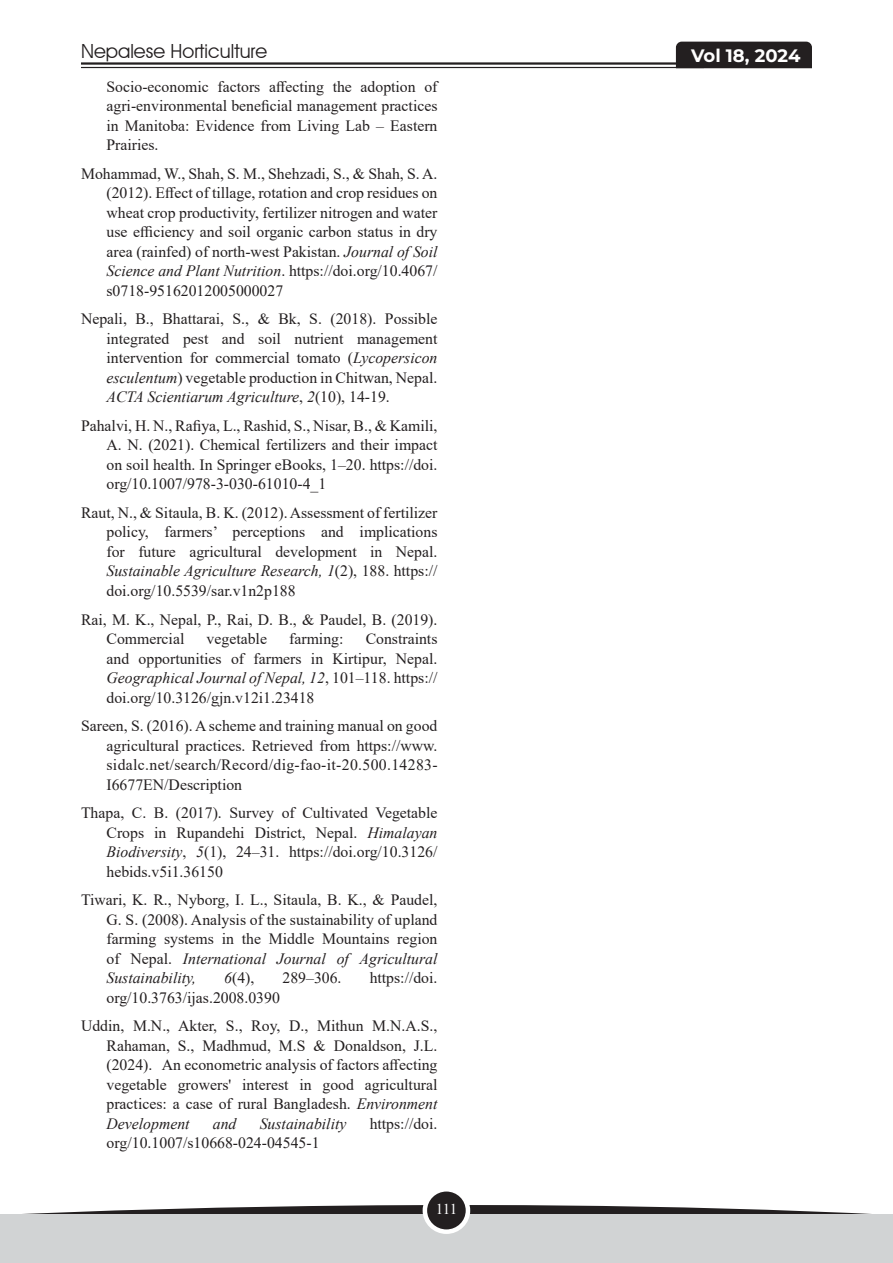
<style>
.page{position:relative;width:893px;height:1263px;background:#fff}
.page>*{position:absolute;margin:0;border:0;box-sizing:border-box;transform-origin:0 0}
.t1{font:19.5px "Avant Garde IT Cby BT";color:#231f20}
.t2{font:700 18px "Montserrat";color:#fff}
.body{font:15.75px/19.5px "Times New Roman";color:#231f20;text-align:justify}
.body-2{font:italic 15.75px "Times New Roman";color:#231f20}
.t3{font:15px "Times New Roman";color:#fff}
.s1{font-style:italic}
</style>
<div class="page">
<hr style="left:81px;top:62px;width:623px;height:3px;background:#231f20">
<hr style="left:81px;top:67px;width:623px;height:1px;background:#231f20">
<div style="left:676px;top:42px;width:136px;height:26px;background:#231f20"></div>
<svg style="left:0;top:1205px;width:893px;height:58px;fill:#231f20"></svg>
<div style="left:1px;top:1215px;width:892px;height:48px;background:#d1d3d4"></div>
<div style="left:425px;top:1189px;width:43px;height:43px;background:#231f20;border-radius:50%"></div>
<div style="left:423px;top:1187px;width:47px;height:47px;border:4px solid #fff;border-radius:50%"></div>
<p class="t1" style="left:81px;top:39px;width:188px">Nepalese Horticulture</p>
<p class="t2" style="left:691px;top:43px;width:111px">Vol 18, 2024</p>
<p class="body" style="left:107px;top:76px;width:332px">Socio-economic factors affecting the adoption of agri-environmental beneficial management practices in Manitoba: Evidence from Living Lab – Eastern Prairies.</p>
<p class="body" style="left:107px;top:163px;width:332px;text-indent:-26px">Mohammad, W., Shah, S. M., Shehzadi, S., &amp; Shah, S. A. (2012). Effect of tillage, rotation and crop residues on wheat crop productivity, fertilizer nitrogen and water use efficiency and soil organic carbon status in dry area (rainfed) of north-west Pakistan. <span class="s1">Journal of Soil Science and Plant Nutrition</span>. https://doi.org/10.4067/ s0718-95162012005000027</p>
<p class="body" style="left:107px;top:309px;width:332px;text-indent:-26px">Nepali, B., Bhattarai, S., &amp; Bk, S. (2018). Possible integrated pest and soil nutrient management intervention for commercial tomato (<span class="s1">Lycopersicon esculentum</span>) vegetable production in Chitwan, Nepal.<br><span class="s1">ACTA Scientiarum Agriculture</span>, <span class="s1">2</span>(10), 14-19.</p>
<p class="body" style="left:107px;top:415px;width:332px;text-indent:-26px">Pahalvi, H. N., Rafiya, L., Rashid, S., Nisar, B., &amp; Kamili, A. N. (2021). Chemical fertilizers and their impact on soil health. In Springer eBooks, 1–20. https://doi. org/10.1007/978-3-030-61010-4_1</p>
<p class="body" style="left:107px;top:502px;width:332px;text-indent:-26px">Raut, N., &amp; Sitaula, B. K. (2012). Assessment of fertilizer policy, farmers’ perceptions and implications for future agricultural development in Nepal.<br><span class="s1">Sustainable Agriculture Research, 1</span>(2), 188. https:// doi.org/10.5539/sar.v1n2p188</p>
<p class="body" style="left:107px;top:609px;width:332px;text-indent:-26px">Rai, M. K., Nepal, P., Rai, D. B., &amp; Paudel, B. (2019).<br>Commercial</p>
<p class="body" style="left:107px;top:628px;width:332px;text-indent:259px">Constraints and opportunities of farmers in Kirtipur, Nepal.<br><span class="s1">Geographical Journal of Nepal, 12</span>, 101–118. https:// doi.org/10.3126/gjn.v12i1.23418</p>
<p class="body" style="left:107px;top:715px;width:333px;text-indent:-26px">Sareen, S. (2016). A scheme and training manual on good agricultural practices. Retrieved from https://www. sidalc.net/search/Record/dig-fao-it-20.500.14283- I6677EN/Description</p>
<p class="body" style="left:107px;top:802px;width:332px;text-indent:-26px">Thapa, C. B. (2017). Survey of Cultivated Vegetable Crops in Rupandehi District, Nepal. <span class="s1">Himalayan Biodiversity</span>, <span class="s1">5</span>(1), 24–31. https://doi.org/10.3126/ hebids.v5i1.36150</p>
<p class="body" style="left:107px;top:889px;width:332px;text-indent:-26px">Tiwari, K. R., Nyborg, I. L., Sitaula, B. K., &amp; Paudel, G. S. (2008). Analysis of the sustainability of upland farming systems in the Middle Mountains region of Nepal. <span class="s1">International Journal of Agricultural Sustainability,</span></p>
<p class="body" style="left:207px;top:628px;width:62px">vegetable</p>
<p class="body" style="left:289px;top:628px;width:56px">farming:</p>
<p class="body" style="left:224px;top:967px;width:32px"><span class="s1">6</span>(4),</p>
<p class="body" style="left:283px;top:967px;width:61px">289–306.</p>
<p class="body" style="left:370px;top:967px;width:69px">https://doi.</p>
<p class="body" style="left:107px;top:987px;width:175px">org/10.3763/ijas.2008.0390</p>
<p class="body" style="left:107px;top:1015px;width:332px;text-indent:-26px">Uddin, M.N., Akter, S., Roy, D., Mithun M.N.A.S., Rahaman, S., Madhmud, M.S &amp; Donaldson, J.L. (2024). An econometric analysis of factors affecting vegetable growers' interest in good agricultural practices: a case of rural Bangladesh. <span class="s1">Environment Development</span></p>
<p class="body-2" style="left:213px;top:1112px;width:25px">and</p>
<p class="body-2" style="left:260px;top:1112px;width:88px">Sustainability</p>
<p class="body" style="left:370px;top:1113px;width:69px">https://doi.</p>
<p class="body" style="left:107px;top:1132px;width:215px">org/10.1007/s10668-024-04545-1</p>
<p class="t3" style="left:436px;top:1199px;width:23px">111</p>
</div>
